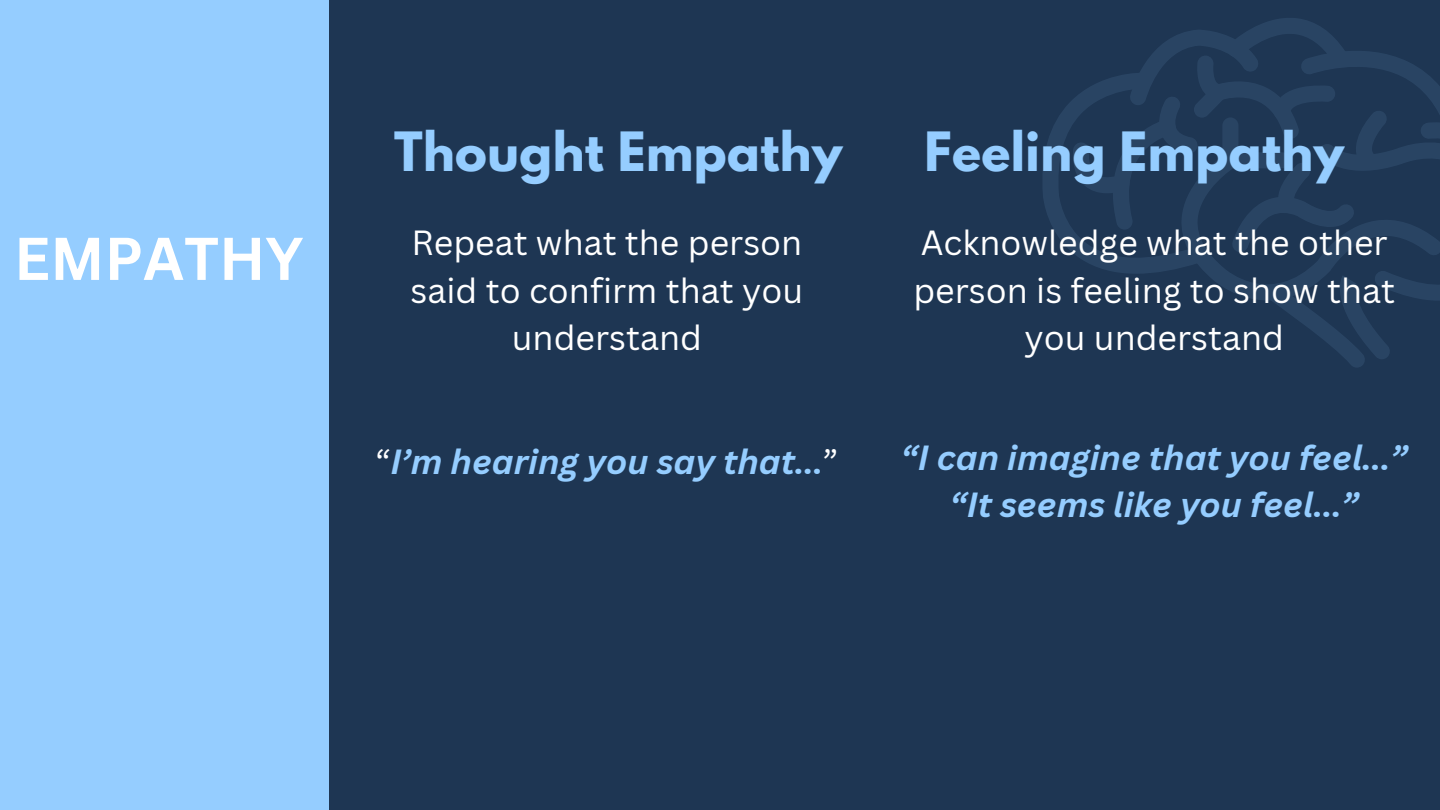
<style>
.page{position:relative;width:1440px;height:810px;background:#1e3653}
.page>*{position:absolute;margin:0;border:0;box-sizing:border-box;transform-origin:0 0}
.t1{font:700 59px "Canva Sans";color:#fff}
.t2{font:700 48px "League Spartan";letter-spacing:.01em;color:#95cdff}
.t3{font:34px/47.2px "Canva Sans";color:#fff;text-align:center}
.t4{font:italic 700 34px/47.2px "Canva Sans";color:#95cdff;text-align:center}
.s1{font-weight:400;font-style:normal;color:#fff}
</style>
<div class="page">
<div style="left:0;top:0;width:329px;height:810px;background:#95cdff"></div>
<svg style="left:1043px;top:18px;width:397px;height:349px"></svg>
<h1 class="t2" style="left:394px;top:128px;width:450px">Thought Empathy</h1>
<h1 class="t2" style="left:924px;top:128px;width:421px">Feeling Empathy</h1>
<p class="t1" style="left:14px;top:217px;width:291px">EMPATHY</p>
<h2 class="t3" style="left:411px;top:219px;width:394px">Repeat what the person said to confirm that you understand</h2>
<p class="t3" style="left:913px;top:219px;width:483px">Acknowledge what the other person is feeling to show that you understand</p>
<p class="t4" style="left:375px;top:437px;width:464px"><span class="s1">“</span>I’m hearing you say that...<span class="s1">”</span></p>
<p class="t4" style="left:901px;top:433px;width:508px">“I can imagine that you feel...” “It seems like you feel...”</p>
</div>
